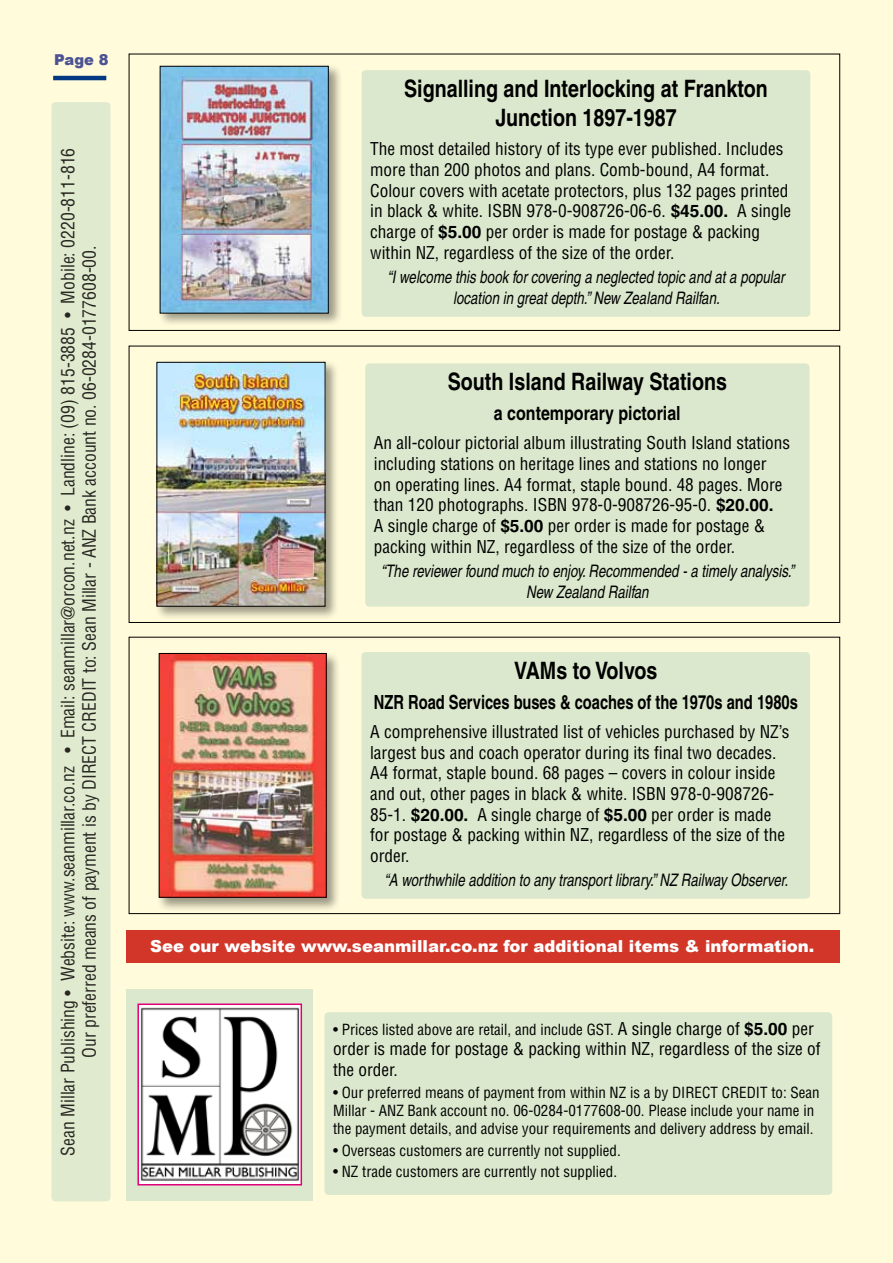
<style>
.page{position:relative;width:893px;height:1263px;background:#fffbdb}
.page>*{position:absolute;margin:0;border:0;box-sizing:border-box;transform-origin:0 0}
.t1{font:700 condensed 24px/28.8px "Helvetica";color:#000;text-align:center}
.t2{font:700 condensed 19.5px "Helvetica";color:#000;scale:.92 1}
.t3{font:700 condensed 19.5px "Helvetica";color:#000}
.t4{font:condensed 18px/21.6px "Helvetica";color:#000;text-align:center}
.t5{font:condensed 17.25px/20.7px "Helvetica";color:#000}
.t6{font:italic condensed 17.25px/20.7px "Helvetica";color:#000;text-align:center;scale:.94 1}
.t7{font:900 16.5px "Arial";color:#fff}
.t8{font:condensed 15px/18px "Helvetica";color:#000}
.t9{font:900 15px "Arial";color:#4b5394}
.s1{font-weight:700;font-stretch:normal}
.s2{font-size:17.25px}
.s3{font-weight:700;font-stretch:normal;font-size:17.25px}
</style>
<div class="page">
<div style="left:325px;top:1012px;width:507px;height:183px;background:#dbe8cd;border-radius:4px"></div>
<div style="left:51px;top:102px;width:60px;height:1099px;background:#dbe8cd;border-radius:4px"></div>
<div style="left:127px;top:988px;width:186px;height:212px;background:#dbe8cd"></div>
<img style="left:140px;top:1006px;width:159px;height:176px">
<div style="left:137px;top:1003px;width:165px;height:182px;border:2px solid #e2007a"></div>
<div style="left:154px;top:360px;width:185px;height:261px;background:#000;opacity:.4"></div>
<img style="left:159px;top:364px;width:164px;height:241px">
<div style="left:157px;top:362px;width:168px;height:245px;border:1px solid #000"></div>
<div style="left:365px;top:363px;width:444px;height:244px;background:#dbe8cd;border-radius:4px"></div>
<div style="left:157px;top:651px;width:184px;height:261px;background:#000;opacity:.4"></div>
<img style="left:161px;top:655px;width:164px;height:241px">
<div style="left:159px;top:653px;width:168px;height:245px;border:1px solid #000"></div>
<div style="left:361px;top:652px;width:449px;height:247px;background:#dbe8cd;border-radius:4px"></div>
<div style="left:127px;top:930px;width:713px;height:33px;background:#d13629"></div>
<div style="left:157px;top:64px;width:186px;height:264px;background:#000;opacity:.4"></div>
<img style="left:162px;top:68px;width:165px;height:243px">
<div style="left:160px;top:66px;width:169px;height:247px;border:1px solid #000"></div>
<div style="left:362px;top:70px;width:448px;height:247px;background:#dbe8cd;border-radius:4px"></div>
<hr style="left:53px;top:76px;width:53px;height:4px;background:#003882">
<p class="t9" style="left:54px;top:51px;width:56px">Page 8</p>
<p class="t4" style="left:57px;top:1156px;width:1009px;rotate:-90deg">Sean Millar Publishing • Website: www.seanmillar.co.nz • Email: seanmillar@orcon.net.nz • Landline: (09) 815-3885 • Mobile: 0220-811-816<br>Our preferred means of payment is by DIRECT CREDIT to: Sean Millar - ANZ Bank account no. 06-0284-0177608-00.</p>
<h1 class="t1" style="left:404px;top:74px;width:365px">Signalling and Interlocking at Frankton<br>Junction 1897-1987</h1>
<p class="t5" style="left:370px;top:138px;width:422px">The most detailed history of its type ever published. Includes more than 200 photos and plans. Comb-bound, A4 format.<br>Colour covers with acetate protectors, plus 132 pages printed in black &amp; white. ISBN 978-0-908726-06-6. <span class="s1">$45.00.</span> A single charge of <span class="s1">$5.00</span> per order is made for postage &amp; packing within NZ, regardless of the size of the order.</p>
<p class="t6" style="left:387px;top:266px;width:424px">“I welcome this book for covering a neglected topic and at a popular location in great depth.” New Zealand Railfan.</p>
<h1 class="t1" style="left:448px;top:367px;width:281px">South Island Railway Stations</h1>
<p class="t3" style="left:494px;top:401px;width:188px">a contemporary pictorial</p>
<p class="t5" style="left:374px;top:432px;width:418px">An all-colour pictorial album illustrating South Island stations including stations on heritage lines and stations no longer<br>on operating lines. A4 format, staple bound. 48 pages. More than 120 photographs. ISBN 978-0-908726-95-0. <span class="s1">$20.00.<br></span>A single charge of <span class="s1">$5.00</span> per order is made for postage &amp; packing within NZ, regardless of the size of the order.</p>
<p class="t6" style="left:381px;top:560px;width:441px">“The reviewer found much to enjoy. Recommended - a timely analysis.”<br>New Zealand Railfan</p>
<h1 class="t1" style="left:514px;top:656px;width:145px">VAMs to Volvos</h1>
<p class="t2" style="left:374px;top:690px;width:462px">NZR Road Services buses &amp; coaches of the 1970s and 1980s</p>
<p class="t5" style="left:370px;top:721px;width:421px">A comprehensive illustrated list of vehicles purchased by NZ’s largest bus and coach operator during its final two decades.<br>A4 format, staple bound. 68 pages – covers in colour inside and out, other pages in black &amp; white. ISBN 978-0-908726- 85-1. <span class="s1">$20.00.</span> A single charge of <span class="s1">$5.00</span> per order is made for postage &amp; packing within NZ, regardless of the size of the order.</p>
<p class="t6" style="left:384px;top:870px;width:431px">“A worthwhile addition to any transport library.” NZ Railway Observer.</p>
<p class="t7" style="left:150px;top:937px;width:666px">See our website www.seanmillar.co.nz for additional items &amp; information.</p>
<p class="t8" style="left:333px;top:1020px;width:482px">• Prices listed above are retail, and include GST. <span class="s2">A single charge of</span> <span class="s3">$5.00</span> <span class="s2">per</span></p>
<p class="t5" style="left:333px;top:1038px;width:489px">order is made for postage &amp; packing within NZ, regardless of the size of the order.</p>
<p class="t8" style="left:333px;top:1083px;width:488px">• Our preferred means of payment from within NZ is a by DIRECT CREDIT to: Sean<br>Millar - ANZ Bank account no. 06-0284-0177608-00. Please include your name in the payment details, and advise your requirements and delivery address by email.</p>
<p class="t8" style="left:333px;top:1141px;width:289px">• Overseas customers are currently not supplied.</p>
<p class="t8" style="left:333px;top:1163px;width:286px">• NZ trade customers are currently not supplied.</p>
</div>
